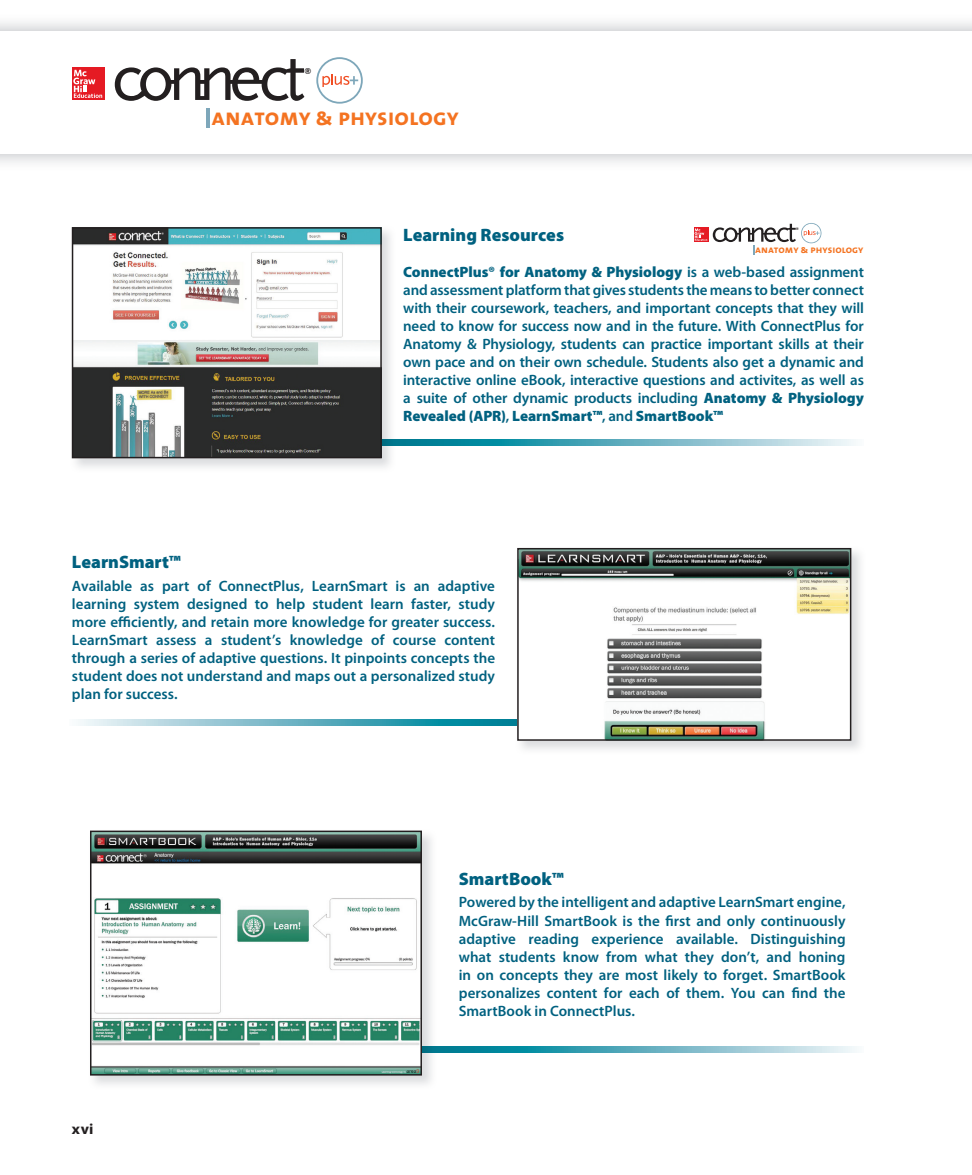
<style>
.page{position:relative;width:972px;height:1175px;background:#fff}
.page>*{position:absolute;margin:0;border:0;box-sizing:border-box;transform-origin:0 0}
.t1{font:23.85px "The Mix Bold Caps";color:#f47321}
.t2{font:900 18px "Myriad Pro";color:#006180}
.t3{font:600 15px/18px "Myriad Pro";color:#006180;text-align:justify}
.t4{font:700 15px "Myriad Pro";color:#231f20;scale:1.05 1}
.t5{font:10.5px "The Mix Bold Caps";color:#f47321}
.t6{font:italic 700 8.25px "Futura BT";color:#231f20}
.t7{font:italic 700 3.6px "Futura BT";color:#231f20}
.s1{font-weight:900}
</style>
<div class="page">
<svg style="left:397px;top:440px;width:459px;height:6px;background:#62b0c0"></svg>
<svg style="left:437px;top:1046px;width:420px;height:6px;background:#63b1c0"></svg>
<svg style="left:115px;top:59px;width:189px;height:42px"></svg>
<hr style="left:206px;top:108px;width:3px;height:20px;background:#7ea7ba">
<svg style="left:316px;top:57px;width:47px;height:47px"></svg>
<div style="left:72px;top:68px;width:32px;height:32px;background:#e51a23"></div>
<svg style="left:73px;top:70px;width:29px;height:28px"></svg>
<img style="left:71px;top:227px;width:326px;height:241px">
<img style="left:382px;top:440px;width:15px;height:6px">
<img style="left:75px;top:230px;width:304px;height:225px">
<div style="left:72px;top:227px;width:310px;height:231px;border:2px solid #231f20"></div>
<img style="left:90px;top:834px;width:347px;height:251px">
<img style="left:422px;top:1046px;width:15px;height:6px">
<img style="left:93px;top:833px;width:326px;height:239px">
<div style="left:90px;top:830px;width:332px;height:245px;border:2px solid #231f20"></div>
<svg style="left:713px;top:223px;width:108px;height:32px"></svg>
<svg style="left:694px;top:227px;width:14px;height:15px"></svg>
<svg style="left:695px;top:228px;width:12px;height:13px"></svg>
<svg style="left:78px;top:719px;width:437px;height:6px;background:#69b4c3"></svg>
<img style="left:515px;top:547px;width:346px;height:203px">
<img style="left:515px;top:719px;width:2px;height:6px">
<img style="left:520px;top:551px;width:328px;height:186px">
<div style="left:517px;top:548px;width:334px;height:192px;border:2px solid #231f20"></div>
<p class="t6" style="left:304px;top:66px;width:8px">®</p>
<p class="t1" style="left:212px;top:97px;width:249px">anatomy &amp; physiology</p>
<p class="t7" style="left:796px;top:227px;width:5px">®</p>
<p class="t2" style="left:403px;top:224px;width:162px">Learning Resources</p>
<p class="t3" style="left:403px;top:263px;width:462px"><span class="s1">ConnectPlus® for Anatomy &amp; Physiology</span> is a web-based assignment and assessment platform that gives students the means to better connect with their coursework, teachers, and important concepts that they will need to know for success now and in the future. With ConnectPlus for Anatomy &amp; Physiology, students can practice important skills at their own pace and on their own schedule. Students also get a dynamic and interactive online eBook, interactive questions and activites, as well as a suite of other dynamic products including <span class="s1">Anatomy &amp; Physiology Revealed (APR)</span>, <span class="s1">LearnSmart™</span>, and <span class="s1">SmartBook™</span></p>
<p class="t5" style="left:755px;top:240px;width:110px">anatomy &amp; physiology</p>
<p class="t2" style="left:72px;top:552px;width:110px">LearnSmart™</p>
<p class="t3" style="left:72px;top:577px;width:425px">Available as part of ConnectPlus, LearnSmart is an adaptive learning system designed to help student learn faster, study more efficiently, and retain more knowledge for greater success.<br>LearnSmart assess a student’s knowledge of course content through a series of adaptive questions. It pinpoints concepts the student does not understand and maps out a personalized study plan for success.</p>
<p class="t4" style="left:72px;top:1120px;width:22px">xvi</p>
<p class="t2" style="left:459px;top:868px;width:106px">SmartBook™</p>
<p class="t3" style="left:459px;top:893px;width:388px">Powered by the intelligent and adaptive LearnSmart engine, McGraw-Hill SmartBook is the first and only continuously adaptive reading experience available. Distinguishing what students know from what they don’t, and honing in on concepts they are most likely to forget. SmartBook personalizes content for each of them. You can find the SmartBook in ConnectPlus.</p>
</div>
